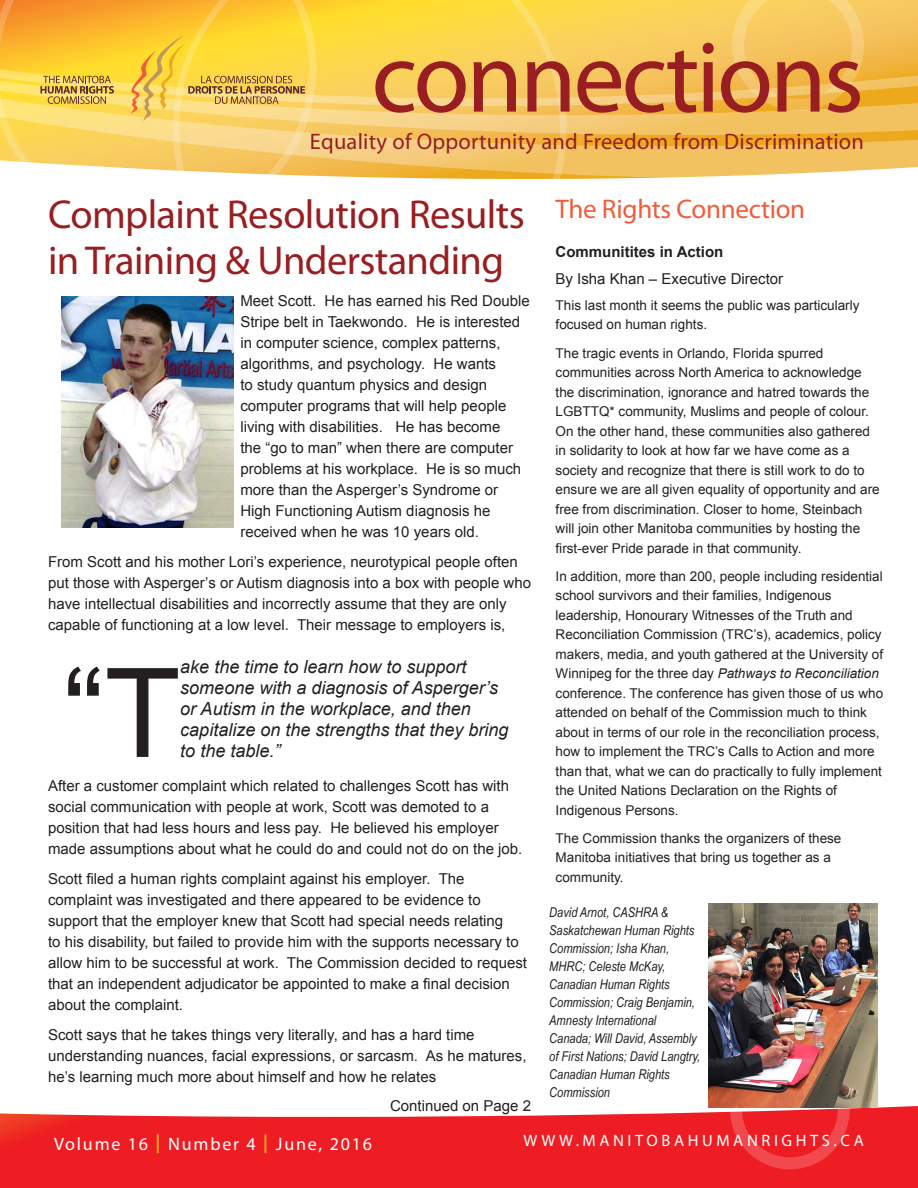
<style>
.page{position:relative;width:918px;height:1188px;background:#fff}
.page>*{position:absolute;margin:0;border:0;box-sizing:border-box;transform-origin:0 0}
.text_body{font:124.05px "Arial";color:#231f20}
.t1{font:102px "Myriad Pro";letter-spacing:-.03em;color:#981e21}
.t2{font:40.5px/46.5px "Myriad Pro";letter-spacing:-.015em;color:#981e21}
.t3{font:27px "Myriad Pro";letter-spacing:-.01em;color:#f15c3a}
.t4{font:22.5px "Myriad Pro";letter-spacing:.01em;color:#981e21}
.text_body-2{font:italic 18px/21px "Arial";color:#231f20}
.t5{font:18px "Myriad Pro";letter-spacing:.1em;color:#fff}
.t6{font:16.5px "Myriad Pro";letter-spacing:.22em;color:#fff}
.text_body-3{font:15px/21px "Arial";color:#231f20}
.t7{font:700 15px "Arial";color:#231f20}
.text_body-4{font:13.5px/19.5px "Arial";color:#231f20}
.text_body-5{font:italic 13.5px/18px "Arial Narrow";color:#231f20}
.s1{font-style:italic}
.s2{font-size:26.25px;color:#eda91e}
</style>
<div class="page">
<svg style="left:0;top:1106px;width:918px;height:82px;background:#ef3338"></svg>
<div style="left:730px;top:1050px;width:120px;height:119px;border:12px solid #fff;border-radius:50%"></div>
<svg style="left:567px;top:0;width:351px;height:179px;background:#f4c45c"></svg>
<svg style="left:0;top:0;width:173px;height:171px;background:#fbc850"></svg>
<svg style="left:732px;top:0;width:132px;height:111px;background:#f4c25a"></svg>
<svg style="left:173px;top:0;width:394px;height:179px;background:#f9cf5e"></svg>
<svg style="left:41px;top:76px;width:73px;height:28px;background:#ccaa51"></svg>
<svg style="left:131px;top:35px;width:174px;height:86px;background:#f2cd4f"></svg>
<img style="left:62px;top:296px;width:172px;height:231px">
<img style="left:708px;top:903px;width:169px;height:205px">
<p class="t1" style="left:372px;top:14px;width:494px">connections</p>
<p class="t4" style="left:310px;top:128px;width:556px">Equality of Opportunity and Freedom from Discrimination</p>
<p class="t2" style="left:48px;top:190px;width:478px">Complaint Resolution Results in Training &amp; Understanding</p>
<p class="text_body-3" style="left:240px;top:291px;width:291px">Meet Scott. He has earned his Red Double Stripe belt in Taekwondo. He is interested in computer science, complex patterns, algorithms, and psychology. He wants<br>to study quantum physics and design computer programs that will help people living with disabilities. He has become<br>the “go to man” when there are computer problems at his workplace. He is so much more than the Asperger’s Syndrome or High Functioning Autism diagnosis he received when he was 10 years old.</p>
<p class="text_body-3" style="left:48px;top:551px;width:485px">From Scott and his mother Lori’s experience, neurotypical people often put those with Asperger’s or Autism diagnosis into a box with people who have intellectual disabilities and incorrectly assume that they are only capable of functioning at a low level. Their message to employers is,</p>
<p class="text_body" style="left:63px;top:632px;width:119px">“T</p>
<p class="text_body-2" style="left:180px;top:656px;width:330px">ake the time to learn how to support someone with a diagnosis of Asperger’s or Autism in the workplace, and then capitalize on the strengths that they bring to the table.”</p>
<p class="text_body-3" style="left:48px;top:776px;width:476px">After a customer complaint which related to challenges Scott has with social communication with people at work, Scott was demoted to a position that had less hours and less pay. He believed his employer made assumptions about what he could do and could not do on the job.</p>
<p class="text_body-3" style="left:48px;top:868px;width:481px">Scott filed a human rights complaint against his employer. The complaint was investigated and there appeared to be evidence to support that the employer knew that Scott had special needs relating<br>to his disability, but failed to provide him with the supports necessary to allow him to be successful at work. The Commission decided to request that an independent adjudicator be appointed to make a final decision about the complaint.</p>
<p class="text_body-3" style="left:48px;top:1024px;width:480px">Scott says that he takes things very literally, and has a hard time understanding nuances, facial expressions, or sarcasm. As he matures, he’s learning much more about himself and how he relates</p>
<p class="text_body-3" style="left:390px;top:1096px;width:142px">Continued on Page 2</p>
<p class="t3" style="left:556px;top:193px;width:251px">The Rights Connection</p>
<p class="t7" style="left:556px;top:242px;width:169px">Communitites in Action</p>
<p class="text_body-3" style="left:556px;top:268px;width:229px">By Isha Khan – Executive Director</p>
<p class="text_body-4" style="left:556px;top:296px;width:305px">This last month it seems the public was particularly focused on human rights.</p>
<p class="text_body-4" style="left:556px;top:343px;width:326px">The tragic events in Orlando, Florida spurred communities across North America to acknowledge the discrimination, ignorance and hatred towards the LGBTTQ* community, Muslims and people of colour.<br>On the other hand, these communities also gathered in solidarity to look at how far we have come as a society and recognize that there is still work to do to ensure we are all given equality of opportunity and are free from discrimination. Closer to home, Steinbach will join other Manitoba communities by hosting the first-ever Pride parade in that community.</p>
<p class="text_body-4" style="left:556px;top:566px;width:329px">In addition, more than 200, people including residential school survivors and their families, Indigenous leadership, Honourary Witnesses of the Truth and Reconciliation Commission (TRC’s), academics, policy makers, media, and youth gathered at the University of Winnipeg for the three day <span class="s1">Pathways to Reconciliation </span>conference. The conference has given those of us who attended on behalf of the Commission much to think about in terms of our role in the reconciliation process, how to implement the TRC’s Calls to Action and more than that, what we can do practically to fully implement the United Nations Declaration on the Rights of Indigenous Persons.</p>
<p class="text_body-4" style="left:556px;top:828px;width:287px">The Commission thanks the organizers of these<br>Manitoba initiatives that bring us together as a community.</p>
<p class="text_body-5" style="left:549px;top:903px;width:152px">David Arnot, CASHRA &amp;<br>Saskatchewan Human Rights<br>Commission; Isha Khan,<br>MHRC; Celeste McKay,<br>Canadian Human Rights<br>Commission; Craig Benjamin,<br>Amnesty International<br>Canada; Will David, Assembly of First Nations; David Langtry,<br>Canadian Human Rights<br>Commission</p>
<p class="t5" style="left:54px;top:1133px;width:320px">Volume 16 <span class="s2">l</span> Number 4 <span class="s2">l</span> June, 2016</p>
<p class="t6" style="left:524px;top:1131px;width:342px">WWW.MANITOBAHUMANRIGHTS.CA</p>
</div>
